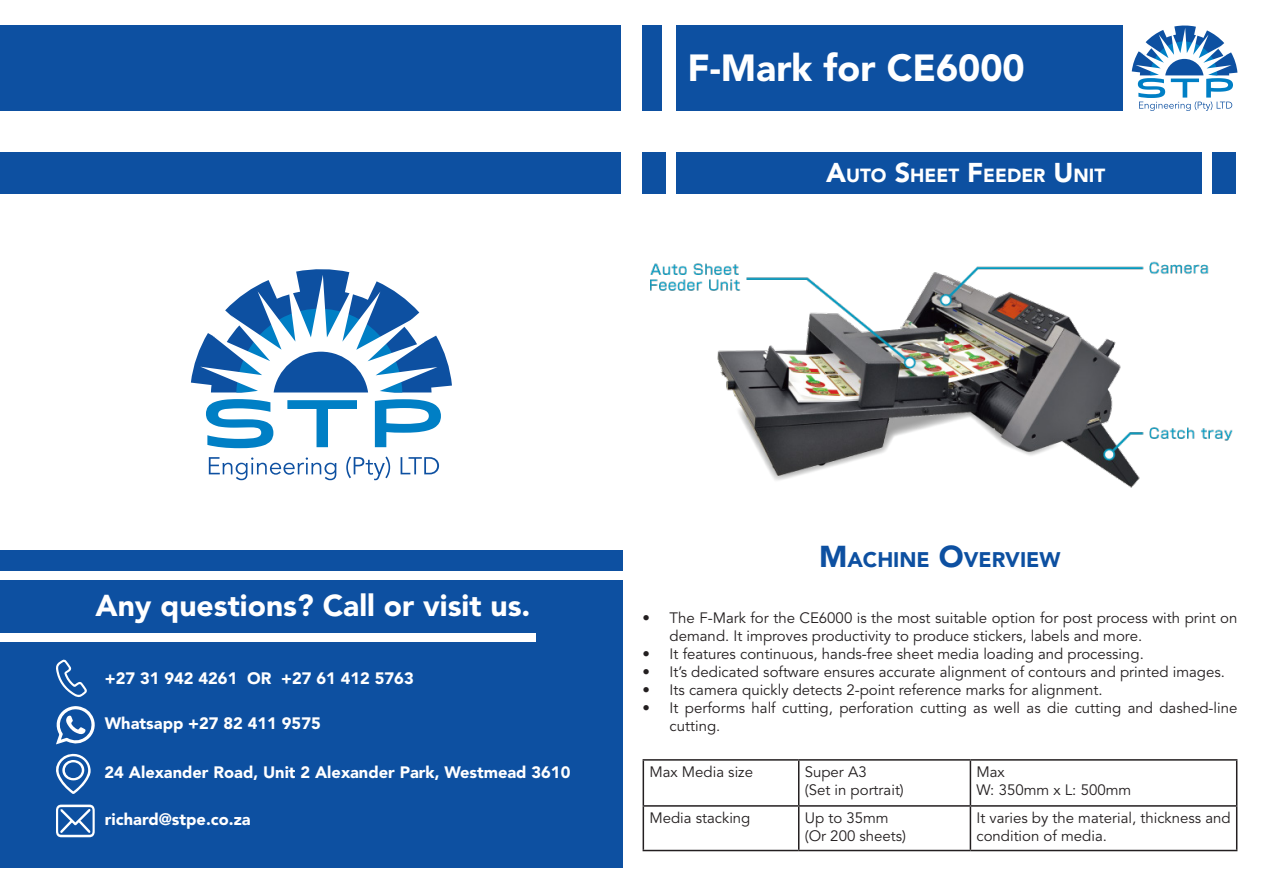
<style>
.page{position:relative;width:1263px;height:893px;background:#fff}
.page>*{position:absolute;margin:0;border:0;box-sizing:border-box;transform-origin:0 0}
.t1{font:900 37.5px "Avenir LT Std";color:#fff}
.t2{font:900 30px "Avenir LT Std";color:#fff}
.t3{font:900 21px "Avenir LT Std";color:#0d50a1}
.t4{font:900 18.9px "Avenir LT Std";color:#fff}
.t5{font:900 16.5px "Avenir LT Std";color:#fff}
.t6{font:15px/18px "Avenir LT Std";color:#231f20}
.s1{font-size:27px}
.s2{font-size:30px}
</style>
<div class="page">
<div style="left:676px;top:153px;width:525px;height:41px;background:#0d50a1"></div>
<div style="left:642px;top:153px;width:23px;height:41px;background:#0d50a1"></div>
<div style="left:1213px;top:153px;width:23px;height:41px;background:#0d50a1"></div>
<div style="left:0;top:153px;width:621px;height:41px;background:#0d50a1"></div>
<div style="left:676px;top:26px;width:447px;height:85px;background:#0d50a1"></div>
<div style="left:643px;top:26px;width:19px;height:85px;background:#0d50a1"></div>
<div style="left:0;top:26px;width:621px;height:85px;background:#0d50a1"></div>
<div style="left:0;top:550px;width:622px;height:317px;background:#0d50a1"></div>
<div style="left:0;top:633px;width:535px;height:9px;background:#fff"></div>
<div style="left:0;top:571px;width:634px;height:9px;background:#fff"></div>
<svg style="left:56px;top:659px;width:31px;height:39px"></svg>
<svg style="left:56px;top:753px;width:35px;height:41px"></svg>
<svg style="left:56px;top:805px;width:39px;height:32px"></svg>
<svg style="left:56px;top:706px;width:39px;height:39px"></svg>
<img style="left:650px;top:261px;width:583px;height:227px">
<hr style="left:643px;top:759px;width:156px;height:2px;background:#231f20">
<hr style="left:643px;top:761px;width:1px;height:44px;background:#231f20">
<hr style="left:799px;top:759px;width:171px;height:2px;background:#231f20">
<hr style="left:798px;top:761px;width:1px;height:44px;background:#231f20">
<hr style="left:970px;top:759px;width:267px;height:2px;background:#231f20">
<hr style="left:970px;top:761px;width:1px;height:44px;background:#231f20">
<hr style="left:1236px;top:761px;width:1px;height:44px;background:#231f20">
<hr style="left:643px;top:805px;width:156px;height:2px;background:#231f20">
<hr style="left:643px;top:807px;width:1px;height:43px;background:#231f20">
<hr style="left:799px;top:805px;width:171px;height:2px;background:#231f20">
<hr style="left:798px;top:807px;width:1px;height:43px;background:#231f20">
<hr style="left:970px;top:805px;width:267px;height:2px;background:#231f20">
<hr style="left:970px;top:807px;width:1px;height:43px;background:#231f20">
<hr style="left:1236px;top:807px;width:1px;height:43px;background:#231f20">
<hr style="left:643px;top:850px;width:156px;height:1px;background:#231f20">
<hr style="left:799px;top:850px;width:171px;height:1px;background:#231f20">
<hr style="left:970px;top:850px;width:267px;height:1px;background:#231f20">
<svg style="left:209px;top:457px;width:127px;height:23px"></svg>
<svg style="left:346px;top:456px;width:44px;height:24px"></svg>
<svg style="left:401px;top:457px;width:38px;height:17px"></svg>
<svg style="left:191px;top:269px;width:261px;height:179px"></svg>
<svg style="left:1132px;top:25px;width:105px;height:86px"></svg>
<p class="t1" style="left:687px;top:46px;width:339px">F-Mark for CE6000</p>
<p class="t4" style="left:826px;top:164px;width:281px"><span class="s1">A</span>UTO <span class="s1">S</span>HEET <span class="s1">F</span>EEDER <span class="s1">U</span> NIT</p>
<p class="t2" style="left:95px;top:587px;width:437px">Any questions? Call or visit us.</p>
<p class="t5" style="left:105px;top:668px;width:310px">+27 31 942 4261 OR +27 61 412 5763</p>
<p class="t5" style="left:105px;top:714px;width:217px">Whatsapp +27 82 411 9575</p>
<p class="t5" style="left:105px;top:762px;width:467px">24 Alexander Road, Unit 2 Alexander Park, Westmead 3610</p>
<p class="t5" style="left:105px;top:809px;width:147px">richard@stpe.co.za</p>
<p class="t3" style="left:819px;top:547px;width:243px"><span class="s2">M</span>ACHINE <span class="s2">O</span>VERVIEW</p>
<p class="t6" style="left:670px;top:609px;width:569px;text-indent:-27px">• The F-Mark for the CE6000 is the most suitable option for post process with print on demand. It improves productivity to produce stickers, labels and more.</p>
<p class="t6" style="left:643px;top:645px;width:503px">• It features continuous, hands-free sheet media loading and processing.</p>
<p class="t6" style="left:643px;top:663px;width:584px">• It’s dedicated software ensures accurate alignment of contours and printed images.</p>
<p class="t6" style="left:643px;top:681px;width:462px">• Its camera quickly detects 2-point reference marks for alignment.</p>
<p class="t6" style="left:670px;top:699px;width:569px;text-indent:-27px">• It performs half cutting, perforation cutting as well as die cutting and dashed-line cutting.</p>
<p class="t6" style="left:649px;top:763px;width:105px">Max Media size</p>
<p class="t6" style="left:805px;top:763px;width:63px">Super A3</p>
<p class="t6" style="left:805px;top:781px;width:101px">(Set in portrait)</p>
<p class="t6" style="left:976px;top:763px;width:30px">Max</p>
<p class="t6" style="left:976px;top:781px;width:156px">W: 350mm x L: 500mm</p>
<p class="t6" style="left:649px;top:809px;width:103px">Media stacking</p>
<p class="t6" style="left:805px;top:809px;width:85px">Up to 35mm</p>
<p class="t6" style="left:805px;top:827px;width:103px">(Or 200 sheets)</p>
<p class="t6" style="left:976px;top:809px;width:256px">It varies by the material, thickness and condition of media.</p>
</div>
